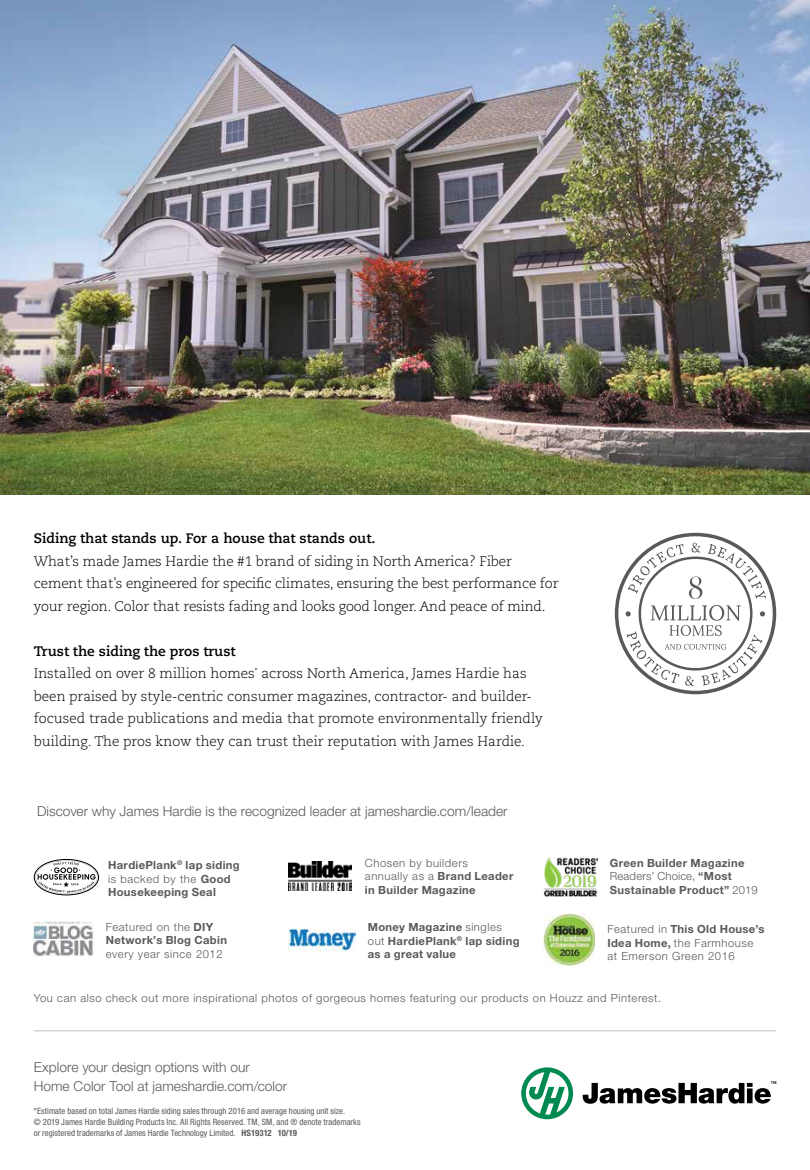
<style>
.page{position:relative;width:810px;height:1170px;background:#fff}
.page>*{position:absolute;margin:0;border:0;box-sizing:border-box;transform-origin:0 0}
.t1{font:300 13.75px/22.5px "Caecilia LT Pro 45";color:#000}
.t2{font:300 13.75px/18.8px "Helvetica Neue LT Pro";letter-spacing:.005em;color:#58595b}
.t3{font:700 13.75px "Caecilia LT Pro 75";color:#000}
.t4{font:700 11.25px/13.5px "Helvetica Neue LT Pro";letter-spacing:.03em;color:#58595b}
.t5{font:300 11.25px/13.5px "Helvetica Neue LT Pro";letter-spacing:.05em;color:#58595b}
.t6{font:condensed 8.75px/11.2px "Helvetica Neue LT Pro";letter-spacing:.005em;color:#58595b}
.s1{font-weight:300}
.s2{font-weight:700}
</style>
<div class="page">
<img style="left:0;top:0;width:810px;height:495px">
<svg style="left:521px;top:1067px;width:52px;height:52px"></svg>
<svg style="left:583px;top:1081px;width:193px;height:23px"></svg>
<svg style="left:34px;top:859px;width:65px;height:36px"></svg>
<img style="left:34px;top:922px;width:60px;height:34px">
<img style="left:289px;top:927px;width:67px;height:24px">
<img style="left:544px;top:857px;width:55px;height:39px">
<img style="left:544px;top:914px;width:51px;height:52px">
<img style="left:289px;top:862px;width:63px;height:28px">
<hr style="left:34px;top:1030px;width:742px;height:1px;background:#bcbec0">
<svg style="left:615px;top:533px;width:161px;height:161px"></svg>
<p class="t3" style="left:34px;top:529px;width:343px">Siding that stands up. For a house that stands out.</p>
<p class="t1" style="left:34px;top:550px;width:526px">What’s made James Hardie the #1 brand of siding in North America? Fiber cement that’s engineered for specific climates, ensuring the best performance for your region. Color that resists fading and looks good longer. And peace of mind.</p>
<p class="t3" style="left:34px;top:642px;width:203px">Trust the siding the pros trust</p>
<p class="t1" style="left:34px;top:662px;width:511px">Installed on over 8 million homes<sup>*</sup> across North America, James Hardie has been praised by style-centric consumer magazines, contractor- and builder&shy;focused trade publications and media that promote environmentally friendly building. The pros know they can trust their reputation with James Hardie.</p>
<p class="t2" style="left:37px;top:802px;width:472px">Discover why James Hardie is the recognized leader at jameshardie.com/leader</p>
<p class="t4" style="left:108px;top:858px;width:133px;line-height:13.9px">HardiePlank<sup>®</sup> lap siding <span class="s1">is backed by the</span> Good<br>Housekeeping Seal</p>
<p class="t4" style="left:106px;top:920px;width:123px"><span class="s1">Featured on the</span> DIY<br>Network’s Blog Cabin</p>
<p class="t5" style="left:106px;top:947px;width:118px">every year since 2012</p>
<p class="t4" style="left:365px;top:856px;width:150px"><span class="s1">Chosen by builders annually as a</span> Brand Leader in Builder Magazine</p>
<p class="t4" style="left:368px;top:920px;width:153px">Money Magazine <span class="s1">singles out</span> HardiePlank<sup>®</sup> lap siding as a great value</p>
<p class="t4" style="left:610px;top:856px;width:150px">Green Builder Magazine<br><span class="s1">Readers’ Choice,</span> “Most<br>Sustainable Product” <span class="s1">2019</span></p>
<p class="t5" style="left:607px;top:922px;width:159px">Featured in <span class="s2">This Old House’s<br>Idea Home,</span> the Farmhouse at Emerson Green 2016</p>
<p class="t5" style="left:34px;top:991px;width:629px">You can also check out more inspirational photos of gorgeous homes featuring our products on Houzz and Pinterest.</p>
<p class="t2" style="left:34px;top:1057px;width:255px">Explore your design options with our<br>Home Color Tool at jameshardie.com/color</p>
<p class="t6" style="left:34px;top:1105px;width:329px">*Estimate based on total James Hardie siding sales through 2016 and average housing unit size.<br>© 2019 James Hardie Building Products Inc. All Rights Reserved. TM, SM, and ® denote trademarks or registered trademarks of James Hardie Technology Limited. <span class="s2">HS19312 10/19</span></p>
</div>
